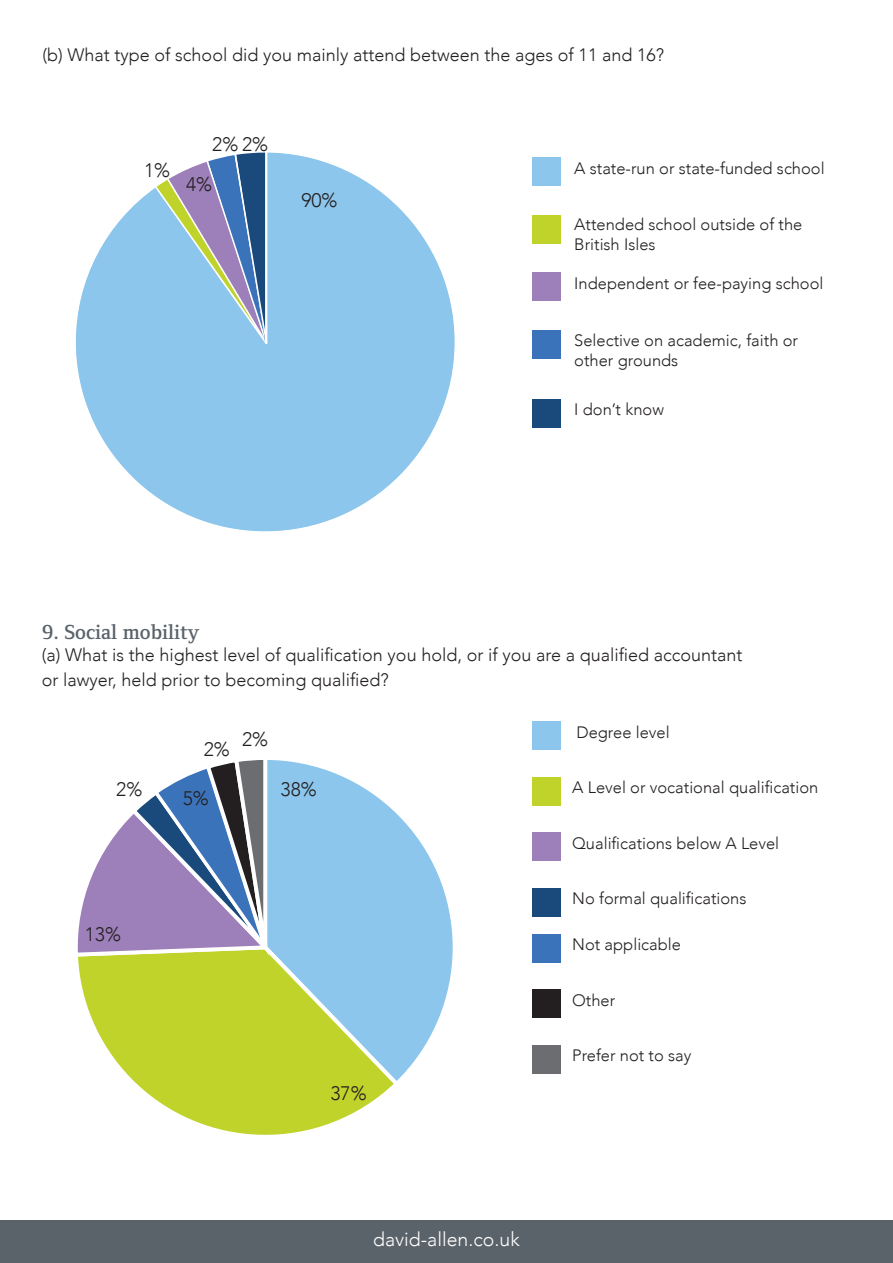
<style>
.page{position:relative;width:893px;height:1263px;background:#fff}
.page>*{position:absolute;margin:0;border:0;box-sizing:border-box;transform-origin:0 0}
.t1{font:600 21px "Foundry Form Serif";color:#5a626a}
.t2{font:300 19.5px "Avenir";color:#231f20}
.t3{font:300 19.5px "Avenir";color:#fff}
.t4{font:300 18px/25.2px "Avenir";color:#231f20}
.t5{font:300 16.5px/19.8px "Avenir";color:#231f20}
</style>
<div class="page">
<div style="left:0;top:1220px;width:893px;height:43px;background:#5a626a"></div>
<div style="left:531px;top:777px;width:29px;height:29px;background:#c0d32b"></div>
<div style="left:531px;top:721px;width:29px;height:29px;background:#8cc6ec"></div>
<div style="left:531px;top:832px;width:29px;height:29px;background:#9d7fb9"></div>
<div style="left:531px;top:888px;width:29px;height:29px;background:#1a4a7c"></div>
<div style="left:531px;top:1044px;width:29px;height:29px;background:#6c6d70"></div>
<svg style="left:298px;top:762px;width:155px;height:314px"></svg>
<svg style="left:84px;top:943px;width:318px;height:192px"></svg>
<svg style="left:77px;top:760px;width:221px;height:238px"></svg>
<div style="left:531px;top:934px;width:29px;height:28px;background:#3b73ba"></div>
<div style="left:531px;top:989px;width:29px;height:29px;background:#231f20"></div>
<div style="left:531px;top:215px;width:29px;height:29px;background:#c0d32b"></div>
<div style="left:531px;top:157px;width:29px;height:29px;background:#8cc6ec"></div>
<div style="left:531px;top:272px;width:29px;height:29px;background:#9d7fb9"></div>
<div style="left:531px;top:330px;width:29px;height:29px;background:#3b73ba"></div>
<div style="left:531px;top:399px;width:29px;height:29px;background:#1a4a7c"></div>
<svg style="left:75px;top:154px;width:380px;height:378px"></svg>
<svg style="left:153px;top:152px;width:135px;height:224px;background:#8ab1d2"></svg>
<p class="t4" style="left:43px;top:42px;width:623px">(b) What type of school did you mainly attend between the ages of 11 and 16?</p>
<p class="t2" style="left:144px;top:158px;width:28px">1%</p>
<p class="t2" style="left:212px;top:132px;width:57px">2% 2%</p>
<p class="t2" style="left:186px;top:173px;width:28px">4%</p>
<p class="t2" style="left:301px;top:189px;width:38px">90%</p>
<p class="t5" style="left:574px;top:158px;width:252px">A state-run or state-funded school</p>
<p class="t5" style="left:574px;top:214px;width:230px">Attended school outside of the<br>British Isles</p>
<p class="t5" style="left:574px;top:273px;width:251px">Independent or fee-paying school</p>
<p class="t5" style="left:574px;top:331px;width:225px">Selective on academic, faith or other grounds</p>
<p class="t5" style="left:574px;top:400px;width:91px">I don’t know</p>
<p class="t1" style="left:42px;top:621px;width:159px">9. Social mobility</p>
<p class="t4" style="left:42px;top:642px;width:702px">(a) What is the highest level of qualification you hold, or if you are a qualified accountant or lawyer, held prior to becoming qualified?</p>
<p class="t2" style="left:116px;top:777px;width:28px">2%</p>
<p class="t2" style="left:204px;top:738px;width:28px">2%</p>
<p class="t2" style="left:183px;top:787px;width:28px">5%</p>
<p class="t2" style="left:242px;top:728px;width:28px">2%</p>
<p class="t2" style="left:281px;top:777px;width:38px">38%</p>
<p class="t2" style="left:85px;top:923px;width:38px">13%</p>
<p class="t2" style="left:330px;top:1081px;width:38px">37%</p>
<p class="t5" style="left:576px;top:722px;width:95px">Degree level</p>
<p class="t5" style="left:572px;top:778px;width:248px">A Level or vocational qualification</p>
<p class="t5" style="left:572px;top:833px;width:208px">Qualifications below A Level</p>
<p class="t5" style="left:572px;top:889px;width:176px">No formal qualifications</p>
<p class="t5" style="left:572px;top:934px;width:110px">Not applicable</p>
<p class="t5" style="left:572px;top:990px;width:45px">Other</p>
<p class="t5" style="left:572px;top:1045px;width:121px">Prefer not to say</p>
<p class="t3" style="left:373px;top:1228px;width:148px">david-allen.co.uk</p>
</div>
